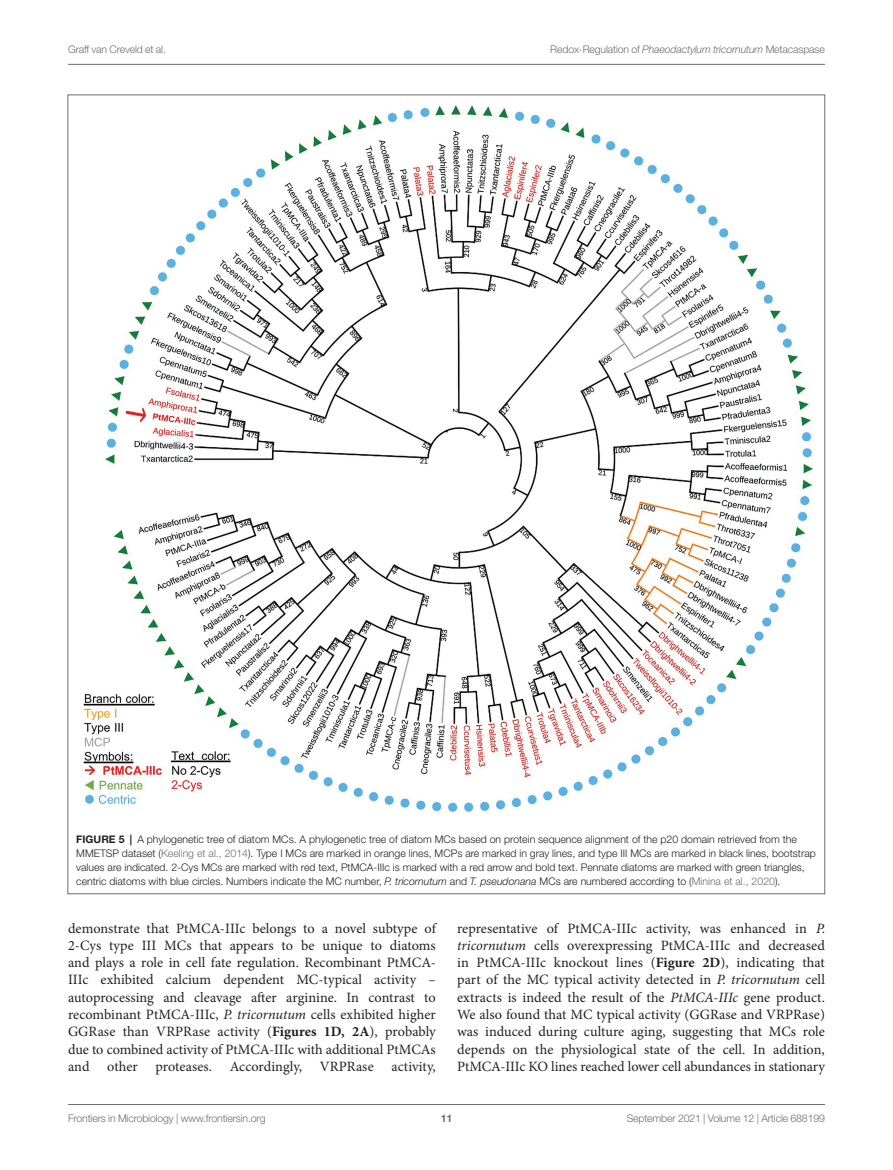
<style>
.page{position:relative;width:893px;height:1170px;background:#fff}
.page>*{position:absolute;margin:0;border:0;box-sizing:border-box;transform-origin:0 0}
.TEXT{font:14.25px/17.2px "Minion Pro";letter-spacing:-.005em;color:#231f20;text-align:justify}
.FIG_LEG{font:300 10.5px/14.2px "Helvetica Neue LT Std";color:#231f20}
.t1{font:300 10.5px "Helvetica Neue LT Std";letter-spacing:-.015em;color:#6c6d70}
.t2{font:700 10.5px "Helvetica Neue LT Std";color:#6c6d70}
.s1{font-style:italic}
.s2{font-weight:700}
.s3{color:#6c6d70}
</style>
<div class="page">
<hr style="left:68px;top:64px;width:757px;height:1px;background:#6c6d70">
<hr style="left:68px;top:1104px;width:757px;height:1px;background:#6c6d70">
<img style="left:82px;top:105px;width:730px;height:707px">
<p class="t1" style="left:68px;top:42px;width:99px">Graff van Creveld et al.</p>
<p class="t1" style="left:550px;top:42px;width:276px">Redox-Regulation of <span class="s1">Phaeodactylum tricornutum</span> Metacaspase</p>
<p class="FIG_LEG" style="left:76px;top:831px;width:741px"><span class="s2">FIGURE 5 |</span> A phylogenetic tree of diatom MCs. A phylogenetic tree of diatom MCs based on protein sequence alignment of the p20 domain retrieved from the MMETSP dataset (<span class="s3">Keeling et al., 2014</span>). Type I MCs are marked in orange lines, MCPs are marked in gray lines, and type III MCs are marked in black lines, bootstrap values are indicated. 2-Cys MCs are marked with red text, PtMCA-IIIc is marked with a red arrow and bold text. Pennate diatoms are marked with green triangles, centric diatoms with blue circles. Numbers indicate the MC number, <span class="s1">P. tricornutum</span> and <span class="s1">T. pseudonana</span> MCs are numbered according to (<span class="s3">Minina et al., 2020</span>).</p>
<p class="TEXT" style="left:68px;top:919px;width:369px">demonstrate that PtMCA-IIIc belongs to a novel subtype of 2-Cys type III MCs that appears to be unique to diatoms and plays a role in cell fate regulation. Recombinant PtMCA-IIIc exhibited calcium dependent MC-typical activity – autoprocessing and cleavage after arginine. In contrast to recombinant PtMCA-IIIc, <span class="s1">P. tricornutum</span> cells exhibited higher GGRase than VRPRase activity (<span class="s2">Figures 1D, 2A</span>), probably due to combined activity of PtMCA-IIIc with additional PtMCAs and other proteases. Accordingly, VRPRase activity,</p>
<p class="TEXT" style="left:457px;top:919px;width:370px">representative of PtMCA-IIIc activity, was enhanced in <span class="s1">P. tricornutum</span> cells overexpressing PtMCA-IIIc and decreased in PtMCA-IIIc knockout lines (<span class="s2">Figure 2D</span>), indicating that part of the MC typical activity detected in <span class="s1">P. tricornutum</span> cell extracts is indeed the result of the <span class="s1">PtMCA-IIIc</span> gene product.<br>We also found that MC typical activity (GGRase and VRPRase) was induced during culture aging, suggesting that MCs role depends on the physiological state of the cell. In addition, PtMCA-IIIc KO lines reached lower cell abundances in stationary</p>
<p class="t1" style="left:68px;top:1111px;width:199px">Frontiers in Microbiology | www.frontiersin.org</p>
<p class="t2" style="left:441px;top:1111px;width:13px">11</p>
<p class="t1" style="left:627px;top:1111px;width:200px">September 2021 | Volume 12 | Article 688199</p>
</div>
